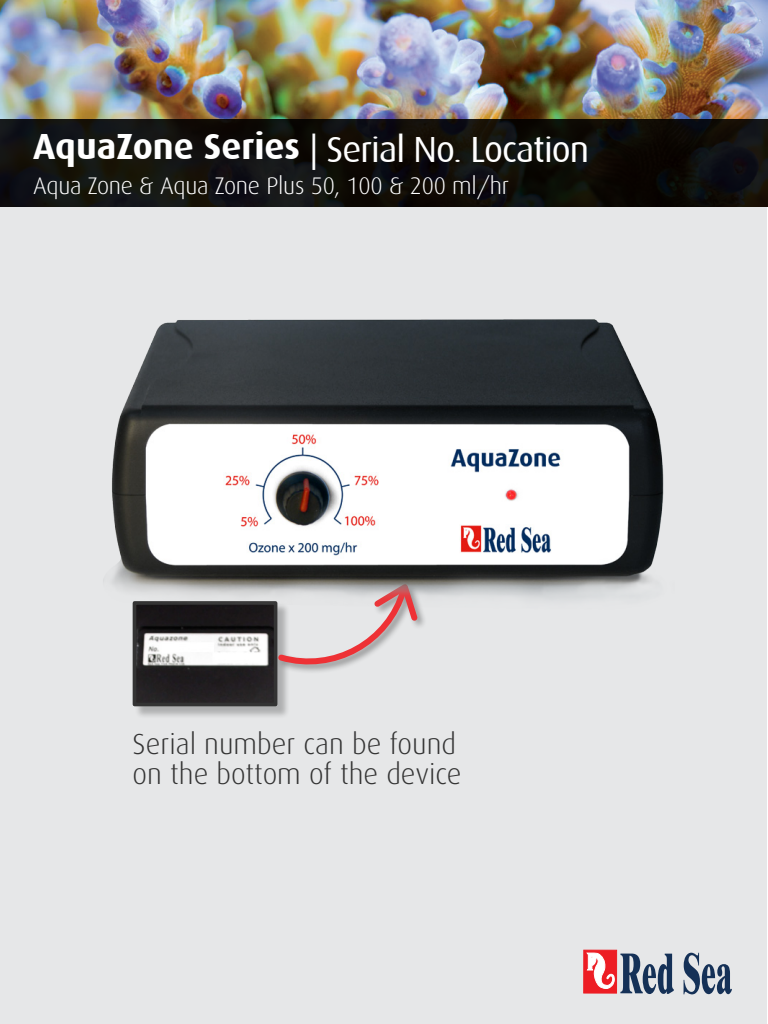
<style>
.page{position:relative;width:768px;height:1024px;background:#e6e7e8}
.page>*{position:absolute;margin:0;border:0;box-sizing:border-box;transform-origin:0 0}
.t1{font:36.4px "Dax";letter-spacing:-.025em;color:#fff}
.t2{font:300 29px/30px "Dax";color:#333}
.t3{font:300 24px "Dax";letter-spacing:-.01em;color:#fff}
.s1{font-weight:700}
</style>
<div class="page">
<img style="left:0;top:0;width:768px;height:119px">
<svg style="left:586px;top:952px;width:29px;height:39px"></svg>
<div style="left:584px;top:950px;width:33px;height:43px;border:1px solid #ed1d24"></div>
<svg style="left:587px;top:953px;width:87px;height:41px"></svg>
<svg style="left:684px;top:953px;width:48px;height:41px"></svg>
<svg style="left:0;top:119px;width:768px;height:88px;background:#100f0c"></svg>
<div style="left:134px;top:603px;width:156px;height:116px;background:#000;opacity:.24"></div>
<div style="left:138px;top:677px;width:134px;height:24px;background:#231f22"></div>
<div style="left:133px;top:601px;width:144px;height:105px;border:4px solid #333"></div>
<img style="left:112px;top:319px;width:552px;height:358px">
<p class="t1" style="left:33px;top:129px;width:558px"><span class="s1">AquaZone Series</span> | Serial No. Location</p>
<p class="t3" style="left:33px;top:173px;width:478px">Aqua Zone &amp; Aqua Zone Plus 50, 100 &amp; 200 ml/hr</p>
<p class="t2" style="left:133px;top:729px;width:330px">Serial number can be found on the bottom of the device</p>
</div>
